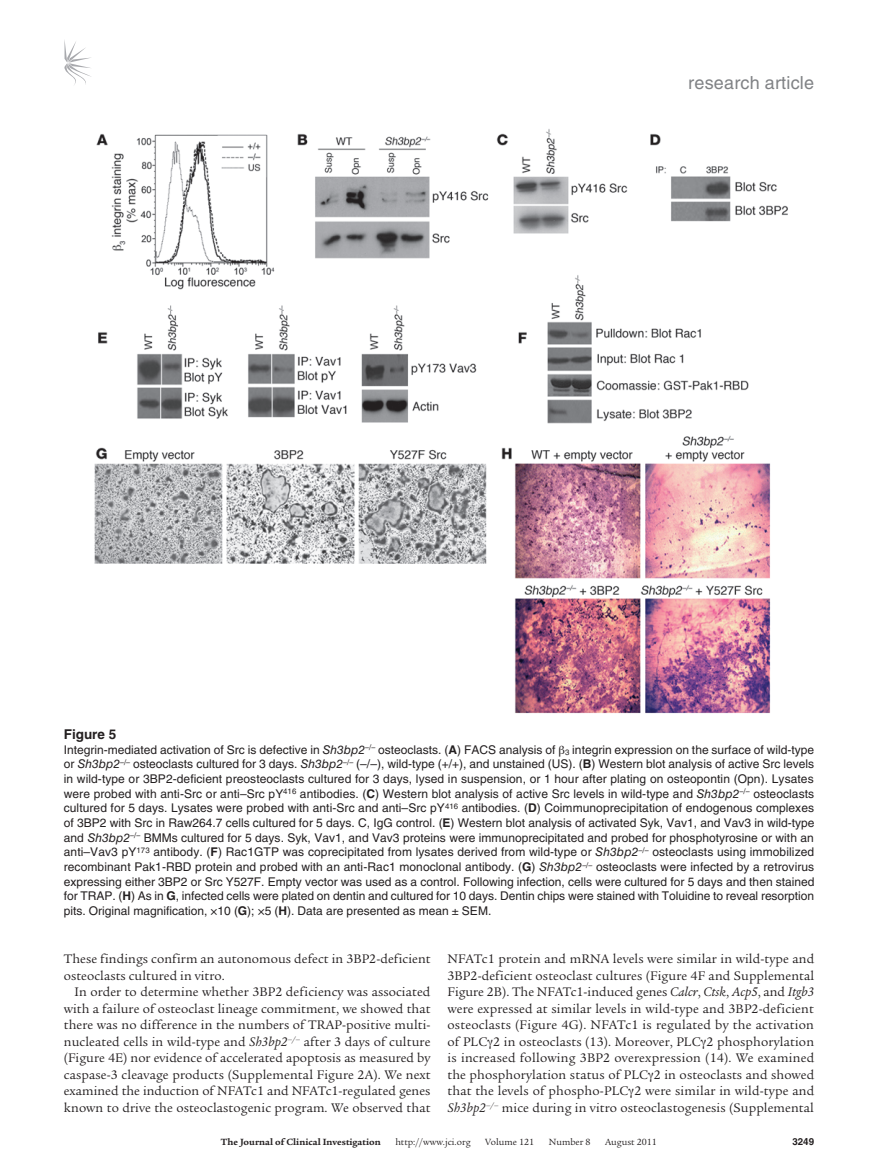
<style>
.page{position:relative;width:878px;height:1175px;background:#fff}
.page>*{position:absolute;margin:0;border:0;box-sizing:border-box;transform-origin:0 0}
.t1{font:18px "Helvetica LT Std";letter-spacing:.01em;color:#808285}
.t2{font:13.5px/16.5px "Legacy Serif Std";letter-spacing:.005em;color:#231f20;text-align:justify}
.t3{font:700 13.5px "Helvetica LT Std";color:#231f20}
.t4{font:12px/14.7px "Helvetica LT Std";color:#231f20;text-align:justify}
.t5{font:9.75px "Legacy Serif Std";color:#231f20}
.t6{font:700 9.75px "Legacy Serif Std";color:#231f20}
.t7{font:700 9.75px "Helvetica LT Std";color:#231f20}
.s1{font-style:italic}
.s2{font-weight:700}
</style>
<div class="page">
<svg style="left:64px;top:40px;width:27px;height:45px"></svg>
<img style="left:94px;top:129px;width:694px;height:585px">
<h1 class="t1" style="left:688px;top:73px;width:127px">research article</h1>
<p class="t3" style="left:64px;top:726px;width:54px">Figure 5</p>
<p class="t4" style="left:64px;top:742px;width:752px">Integrin-mediated activation of Src is defective in <span class="s1">Sh3bp2</span><sup>–/–</sup> osteoclasts. (<span class="s2">A</span>) FACS analysis of <sub>3</sub> integrin expression on the surface of wild-type or <span class="s1">Sh3bp2</span><sup>–/–</sup> osteoclasts cultured for 3 days. <span class="s1">Sh3bp2</span><sup>–/–</sup> (–/–), wild-type (+/+), and unstained (US). (<span class="s2">B</span>) Western blot analysis of active Src levels in wild-type or 3BP2-deficient preosteoclasts cultured for 3 days, lysed in suspension, or 1 hour after plating on osteopontin (Opn). Lysates were probed with anti-Src or anti–Src pY<sup>416</sup> antibodies. (<span class="s2">C</span>) Western blot analysis of active Src levels in wild-type and <span class="s1">Sh3bp2</span><sup>–/–</sup> osteoclasts cultured for 5 days. Lysates were probed with anti-Src and anti–Src pY<sup>416</sup> antibodies. (<span class="s2">D</span>) Coimmunoprecipitation of endogenous complexes of 3BP2 with Src in Raw264.7 cells cultured for 5 days. C, IgG control. (<span class="s2">E</span>) Western blot analysis of activated Syk, Vav1, and Vav3 in wild-type and <span class="s1">Sh3bp2</span><sup>–/–</sup> BMMs cultured for 5 days. Syk, Vav1, and Vav3 proteins were immunoprecipitated and probed for phosphotyrosine or with an anti–Vav3 pY<sup>173</sup> antibody. (<span class="s2">F</span>) Rac1GTP was coprecipitated from lysates derived from wild-type or <span class="s1">Sh3bp2</span><sup>–/–</sup> osteoclasts using immobilized recombinant Pak1-RBD protein and probed with an anti-Rac1 monoclonal antibody. (<span class="s2">G</span>) <span class="s1">Sh3bp2</span><sup>–/–</sup> osteoclasts were infected by a retrovirus expressing either 3BP2 or Src Y527F. Empty vector was used as a control. Following infection, cells were cultured for 5 days and then stained for TRAP. (<span class="s2">H</span>) As in <span class="s2">G</span>, infected cells were plated on dentin and cultured for 10 days. Dentin chips were stained with Toluidine to reveal resorption pits. Original magnification, ×10 (<span class="s2">G</span>); ×5 (<span class="s2">H</span>). Data are presented as mean ± SEM.</p>
<p class="t2" style="left:64px;top:950px;width:368px">These findings confirm an autonomous defect in 3BP2-deficient osteoclasts cultured in vitro.</p>
<p class="t2" style="left:64px;top:983px;width:368px;text-indent:11px">In order to determine whether 3BP2 deficiency was associated with a failure of osteoclast lineage commitment, we showed that there was no difference in the numbers of TRAP-positive multi&shy;nucleated cells in wild-type and <span class="s1">Sh3bp2</span><sup>–/–</sup> after 3 days of culture (Figure 4E) nor evidence of accelerated apoptosis as measured by caspase-3 cleavage products (Supplemental Figure 2A). We next examined the induction of NFATc1 and NFATc1-regulated genes known to drive the osteoclastogenic program. We observed that</p>
<p class="t2" style="left:447px;top:950px;width:368px">NFATc1 protein and mRNA levels were similar in wild-type and 3BP2-deficient osteoclast cultures (Figure 4F and Supplemental Figure 2B). The NFATc1-induced genes <span class="s1">Calcr</span>, <span class="s1">Ctsk</span>, <span class="s1">Acp5</span>, and <span class="s1">Itgb3 </span>were expressed at similar levels in wild-type and 3BP2-deficient osteoclasts (Figure 4G). NFATc1 is regulated by the activation of PLC 2 in osteoclasts (13). Moreover, PLC 2 phosphorylation is increased following 3BP2 overexpression (14). We examined the phosphorylation status of PLC 2 in osteoclasts and showed that the levels of phospho-PLC 2 were similar in wild-type and <span class="s1">Sh3bp2</span><sup>–/–</sup> mice during in vitro osteoclastogenesis (Supplemental</p>
<p class="t6" style="left:221px;top:1135px;width:161px">The Journal of Clinical Investigation</p>
<p class="t5" style="left:395px;top:1136px;width:77px">http://www.jci.org</p>
<p class="t5" style="left:485px;top:1136px;width:50px">Volume 121</p>
<p class="t5" style="left:549px;top:1136px;width:43px">Number 8</p>
<p class="t5" style="left:605px;top:1136px;width:53px">August 2011</p>
<p class="t7" style="left:792px;top:1135px;width:23px">3249</p>
</div>
